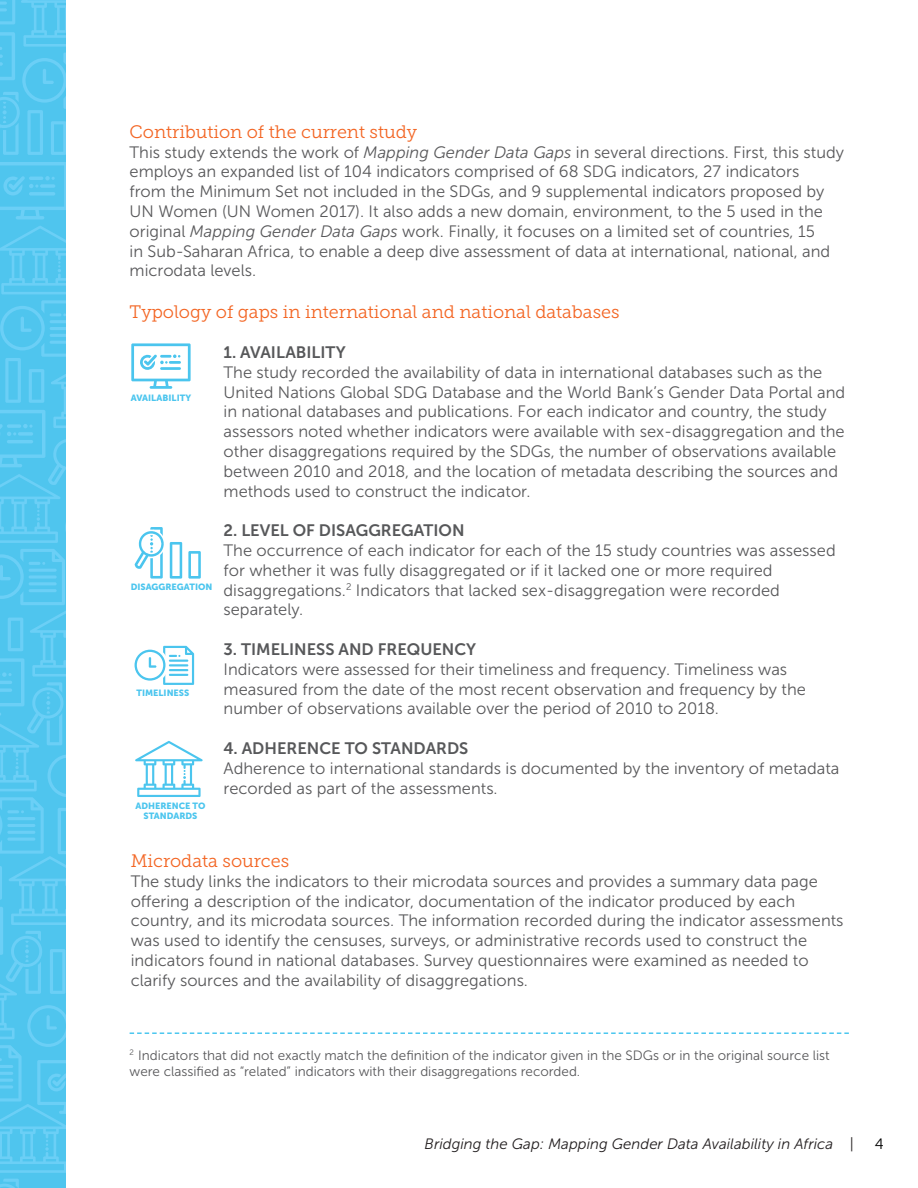
<style>
.page{position:relative;width:918px;height:1188px;background:#fff}
.page>*{position:absolute;margin:0;border:0;box-sizing:border-box;transform-origin:0 0}
.Header_2{font:18px "Museo Slab 300";color:#f36523}
.t1{font:16.5px/19.8px "Museo Sans 300";color:#58585a}
.Header_3{font:16.5px "Museo Sans 700";color:#57585a}
.t2{font:italic 15px "Museo Sans 300";color:#231f20}
.t3{font:15px "Museo Sans 300";color:#000}
.t4{font:13.5px/16.2px "Museo Sans 300";color:#58585a}
.Text______10_14__Akt{font:9px/10.5px "Museo Sans 900";color:#4bc5ee;text-align:center}
.s1{font-style:italic}
</style>
<div class="page">
<div style="left:0;top:0;width:66px;height:1188px;background:#4fc5ee"></div>
<svg style="left:0;top:226px;width:66px;height:68px"></svg>
<svg style="left:0;top:162px;width:66px;height:58px"></svg>
<svg style="left:0;top:0;width:66px;height:155px"></svg>
<svg style="left:0;top:1179px;width:19px;height:9px"></svg>
<svg style="left:0;top:300px;width:66px;height:873px"></svg>
<svg style="left:130px;top:1032px;width:719px;height:2px"></svg>
<svg style="left:131px;top:343px;width:60px;height:46px"></svg>
<svg style="left:134px;top:527px;width:67px;height:52px"></svg>
<svg style="left:135px;top:741px;width:68px;height:56px"></svg>
<svg style="left:134px;top:646px;width:60px;height:39px"></svg>
<p class="Header_2" style="left:130px;top:122px;width:289px">Contribution of the current study</p>
<p class="t1" style="left:130px;top:142px;width:716px">This study extends the work of <span class="s1">Mapping Gender Data Gaps</span> in several directions. First, this study employs an expanded list of 104 indicators comprised of 68 SDG indicators, 27 indicators<br>from the Minimum Set not included in the SDGs, and 9 supplemental indicators proposed by UN Women (UN Women 2017). It also adds a new domain, environment, to the 5 used in the original <span class="s1">Mapping Gender Data Gaps</span> work. Finally, it focuses on a limited set of countries, 15<br>in Sub-Saharan Africa, to enable a deep dive assessment of data at international, national, and microdata levels.</p>
<p class="Header_2" style="left:130px;top:302px;width:491px">Typology of gaps in international and national databases</p>
<p class="Text______10_14__Akt" style="left:131px;top:392px;width:62px">AVAILABILITY</p>
<p class="Text______10_14__Akt" style="left:131px;top:582px;width:83px">DISAGGREGATION</p>
<p class="Text______10_14__Akt" style="left:136px;top:688px;width:54px">TIMELINESS</p>
<p class="Text______10_14__Akt" style="left:135px;top:800px;width:72px">ADHERENCE TO<br>STANDARDS</p>
<p class="Header_3" style="left:224px;top:343px;width:124px">1. AVAILABILITY</p>
<p class="t1" style="left:224px;top:362px;width:623px">The study recorded the availability of data in international databases such as the United Nations Global SDG Database and the World Bank’s Gender Data Portal and in national databases and publications. For each indicator and country, the study assessors noted whether indicators were available with sex-disaggregation and the other disaggregations required by the SDGs, the number of observations available between 2010 and 2018, and the location of metadata describing the sources and methods used to construct the indicator.</p>
<p class="Header_3" style="left:224px;top:521px;width:243px">2. LEVEL OF DISAGGREGATION</p>
<p class="t1" style="left:224px;top:541px;width:614px">The occurrence of each indicator for each of the 15 study countries was assessed for whether it was fully disaggregated or if it lacked one or more required disaggregations.<sup>2</sup> Indicators that lacked sex-disaggregation were recorded separately.</p>
<p class="Header_3" style="left:224px;top:640px;width:254px">3. TIMELINESS AND FREQUENCY</p>
<p class="t1" style="left:224px;top:659px;width:584px">Indicators were assessed for their timeliness and frequency. Timeliness was measured from the date of the most recent observation and frequency by the number of observations available over the period of 2010 to 2018.</p>
<p class="Header_3" style="left:224px;top:739px;width:246px">4. ADHERENCE TO STANDARDS</p>
<p class="t1" style="left:224px;top:758px;width:617px">Adherence to international standards is documented by the inventory of metadata recorded as part of the assessments.</p>
<p class="Header_2" style="left:131px;top:851px;width:160px">Microdata sources</p>
<p class="t1" style="left:131px;top:871px;width:714px">The study links the indicators to their microdata sources and provides a summary data page offering a description of the indicator, documentation of the indicator produced by each country, and its microdata sources. The information recorded during the indicator assessments was used to identify the censuses, surveys, or administrative records used to construct the indicators found in national databases. Survey questionnaires were examined as needed to clarify sources and the availability of disaggregations.</p>
<p class="t4" style="left:130px;top:1047px;width:702px"><sup>2</sup> Indicators that did not exactly match the definition of the indicator given in the SDGs or in the original source list were classified as “related” indicators with their disaggregations recorded.</p>
<p class="t2" style="left:425px;top:1136px;width:431px">Bridging the Gap: Mapping Gender Data Availability in Africa |</p>
<p class="t3" style="left:875px;top:1136px;width:10px">4</p>
</div>
